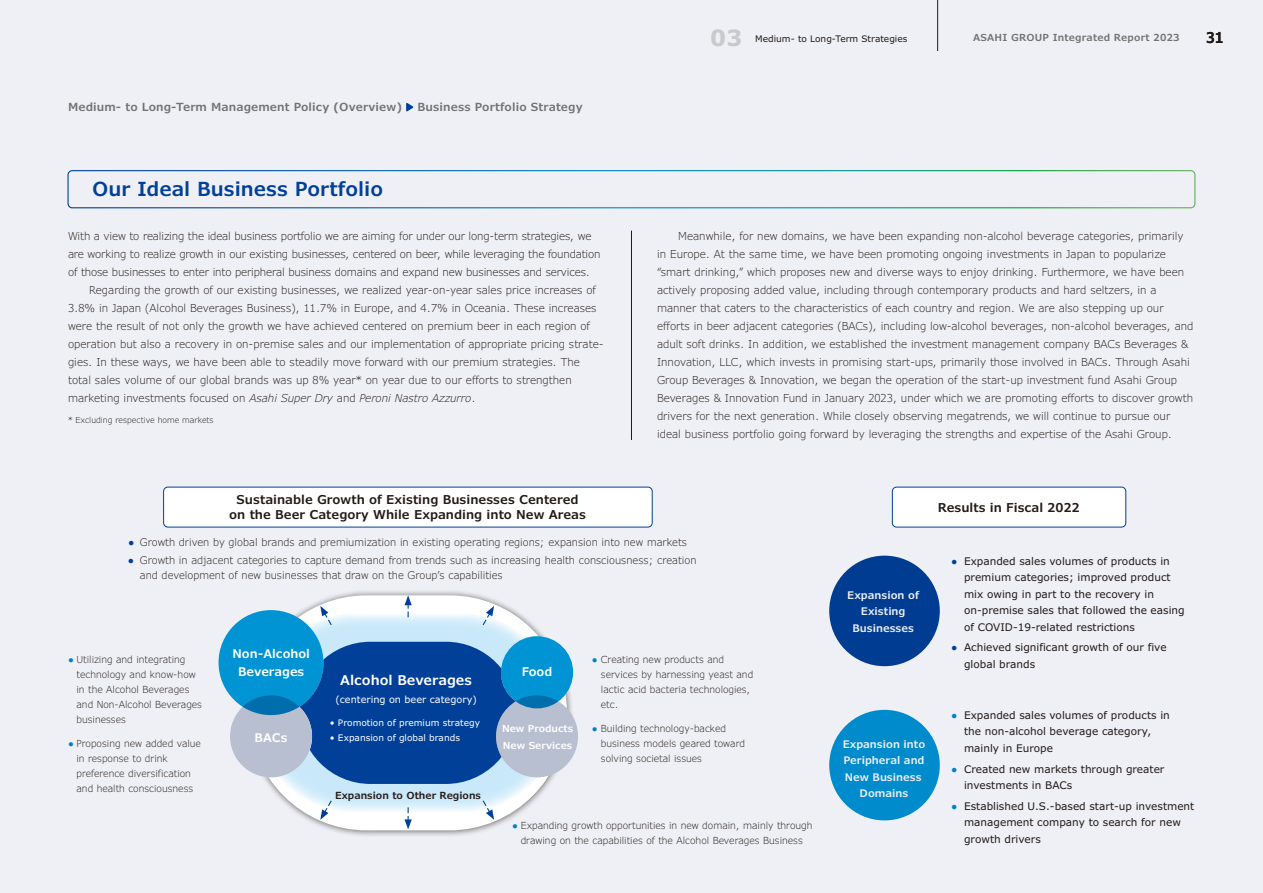
<style>
.page{position:relative;width:1263px;height:893px;background:#eef0f5}
.page>*{position:absolute;margin:0;border:0;box-sizing:border-box;transform-origin:0 0}
.t1{font:700 22.5px "Verdana Pro";color:#c9cacb}
.t2{font:600 19.5px "Verdana Pro";color:#004098}
.t3{font:600 condensed 15px "Verdana Pro";color:#231916}
.t4{font:600 13.5px "Verdana Pro";color:#fff}
.t5{font:600 12.3px/15px "Verdana Pro";color:#231916;text-align:center}
.t6{font:600 12px/18px "Verdana Pro";color:#fff;text-align:center}
.t7{font:600 11.25px "Verdana Pro";letter-spacing:.01em;color:#727272}
.t8{font:300 10.95px/18px "Verdana Pro";color:#231916}
.t9{font:10.5px/16.5px "Verdana Pro";color:#231916}
.t10{font:300 10.5px/15px "Verdana Pro";color:#231916}
.t11{font:600 10.5px/16.5px "Verdana Pro";color:#fff;text-align:center}
.t12{font:600 9.9px "Verdana Pro";color:#231916}
.t13{font:300 9.75px/15px "Verdana Pro";color:#231916}
.t14{font:600 9.75px "Verdana Pro";letter-spacing:.02em;color:#727272}
.t15{font:9.75px "Verdana Pro";color:#fff}
.t16{font:600 9.75px/16.5px "Verdana Pro";color:#fff}
.t17{font:9px "Verdana Pro";color:#fff}
.t18{font:9px "Verdana Pro";color:#231916}
.t19{font:300 8.25px "Verdana Pro";color:#231916}
.s1{font-style:italic}
.s2{color:#004098}
.s3{font-weight:400;color:#0081cc}
.s4{color:#0081cc}
</style>
<div class="page">
<hr style="left:937px;top:0;width:1px;height:51px;background:#231916">
<div style="left:243px;top:589px;width:331px;height:248px;background:#231916;opacity:.6"></div>
<div style="left:249px;top:595px;width:318px;height:235px;border:79px solid #fff;border-radius:78px"></div>
<div style="left:255px;top:613px;width:306px;height:199px;border:46px solid #c9e9fa;border-radius:76px"></div>
<div style="left:299px;top:642px;width:218px;height:142px;background:#004098;border-radius:71px"></div>
<svg style="left:404px;top:595px;width:8px;height:22px"></svg>
<svg style="left:404px;top:807px;width:8px;height:22px"></svg>
<svg style="left:320px;top:606px;width:13px;height:20px"></svg>
<svg style="left:482px;top:606px;width:12px;height:20px"></svg>
<svg style="left:320px;top:799px;width:13px;height:21px"></svg>
<svg style="left:482px;top:799px;width:12px;height:21px"></svg>
<div style="left:230px;top:695px;width:82px;height:82px;background:#b8bfd0;border-radius:50%"></div>
<div style="left:219px;top:610px;width:104px;height:105px;background:#0094d5;border-radius:50%"></div>
<svg style="left:496px;top:636px;width:82px;height:141px"></svg>
<div style="left:501px;top:636px;width:72px;height:72px;background:#0094d5;border-radius:50%"></div>
<div style="left:496px;top:695px;width:82px;height:82px;background:#b8bfd0;border-radius:50%"></div>
<hr style="left:631px;top:231px;width:1px;height:209px;background:#231916">
<div style="left:829px;top:556px;width:111px;height:110px;background:#004098;border-radius:50%"></div>
<div style="left:829px;top:710px;width:111px;height:110px;background:#008bcc;border-radius:50%"></div>
<div style="left:164px;top:487px;width:488px;height:40px;background:#fff;border-radius:4px"></div>
<div style="left:163px;top:487px;width:489px;height:40px;border:1px solid #004098;border-radius:4px"></div>
<div style="left:892px;top:487px;width:234px;height:40px;background:#fff;border-radius:4px"></div>
<div style="left:892px;top:487px;width:234px;height:40px;border:1px solid #004098;border-radius:4px"></div>
<div style="left:67px;top:170px;width:1128px;height:38px;border:1px solid #fff;border-radius:4px"></div>
<svg style="left:406px;top:103px;width:7px;height:9px"></svg>
<p class="t7" style="left:68px;top:99px;width:335px">Medium- to Long-Term Management Policy (Overview)</p>
<p class="t7" style="left:417px;top:99px;width:167px">Business Portfolio Strategy</p>
<h2 class="t2" style="left:92px;top:177px;width:292px">Our Ideal Business Portfolio</h2>
<p class="t8" style="left:68px;top:227px;width:525px">With a view to realizing the ideal business portfolio we are aiming for under our long-term strategies, we</p>
<p class="t8" style="left:68px;top:245px;width:534px">are working to realize growth in our existing businesses, centered on beer, while leveraging the foundation</p>
<p class="t8" style="left:68px;top:263px;width:523px">of those businesses to enter into peripheral business domains and expand new businesses and services.</p>
<p class="t8" style="left:89px;top:281px;width:508px">Regarding the growth of our existing businesses, we realized year-on-year sales price increases of</p>
<p class="t8" style="left:68px;top:299px;width:530px">3.8% in Japan (Alcohol Beverages Business), 11.7% in Europe, and 4.7% in Oceania. These increases</p>
<p class="t8" style="left:68px;top:317px;width:524px">were the result of not only the growth we have achieved centered on premium beer in each region of</p>
<p class="t8" style="left:68px;top:335px;width:537px">operation but also a recovery in on-premise sales and our implementation of appropriate pricing strate-</p>
<p class="t8" style="left:68px;top:353px;width:513px">gies. In these ways, we have been able to steadily move forward with our premium strategies. The</p>
<p class="t8" style="left:68px;top:371px;width:505px">total sales volume of our global brands was up 8% year* on year due to our efforts to strengthen</p>
<p class="t8" style="left:68px;top:389px;width:409px">marketing investments focused on <span class="s1">Asahi Super Dry</span> and <span class="s1">Peroni Nastro Azzurro</span>.</p>
<p class="t19" style="left:68px;top:414px;width:147px">* Excluding respective home markets</p>
<h1 class="t1" style="left:710px;top:23px;width:34px">03</h1>
<p class="t18" style="left:755px;top:33px;width:154px">Medium- to Long-Term Strategies</p>
<p class="t14" style="left:973px;top:31px;width:208px">ASAHI GROUP Integrated Report 2023</p>
<h3 class="t3" style="left:1206px;top:27px;width:18px">31</h3>
<p class="t8" style="left:657px;top:227px;width:538px;text-indent:21px">Meanwhile, for new domains, we have been expanding non-alcohol beverage categories, primarily in Europe. At the same time, we have been promoting ongoing investments in Japan to popularize “smart drinking,” which proposes new and diverse ways to enjoy drinking. Furthermore, we have been actively proposing added value, including through contemporary products and hard seltzers, in a manner that caters to the characteristics of each country and region. We are also stepping up our efforts in beer adjacent categories (BACs), including low-alcohol beverages, non-alcohol beverages, and adult soft drinks. In addition, we established the investment management company BACs Beverages &amp; Innovation, LLC, which invests in promising start-ups, primarily those involved in BACs. Through Asahi Group Beverages &amp; Innovation, we began the operation of the start-up investment fund Asahi Group Beverages &amp; Innovation Fund in January 2023, under which we are promoting efforts to discover growth drivers for the next generation. While closely observing megatrends, we will continue to pursue our ideal business portfolio going forward by leveraging the strengths and expertise of the Asahi Group.</p>
<p class="t5" style="left:229px;top:492px;width:358px">Sustainable Growth of Existing Businesses Centered on the Beer Category While Expanding into New Areas</p>
<p class="t5" style="left:938px;top:500px;width:143px">Results in Fiscal 2022</p>
<p class="t10" style="left:128px;top:535px;width:560px"><span class="s2">●</span> Growth driven by global brands and premiumization in existing operating regions; expansion into new markets</p>
<p class="t10" style="left:140px;top:552px;width:558px;text-indent:-12px"><span class="s2">●</span> Growth in adjacent categories to capture demand from trends such as increasing health consciousness; creation and development of new businesses that draw on the Group’s capabilities</p>
<p class="t13" style="left:77px;top:652px;width:127px;text-indent:-9px"><span class="s3">●</span> Utilizing and integrating technology and know-how in the Alcohol Beverages and Non-Alcohol Beverages businesses</p>
<p class="t13" style="left:77px;top:736px;width:126px;text-indent:-9px"><span class="s3">●</span> Proposing new added value in response to drink preference diversification and health consciousness</p>
<p class="t6" style="left:232px;top:645px;width:79px">Non-Alcohol<br>Beverages</p>
<p class="t6" style="left:255px;top:729px;width:34px">BACs</p>
<p class="t4" style="left:340px;top:672px;width:133px">Alcohol Beverages</p>
<p class="t15" style="left:335px;top:694px;width:143px">(centering on beer category)</p>
<p class="t17" style="left:330px;top:717px;width:152px">• Promotion of premium strategy</p>
<p class="t17" style="left:330px;top:732px;width:132px">• Expansion of global brands</p>
<p class="t12" style="left:335px;top:789px;width:147px">Expansion to Other Regions</p>
<p class="t6" style="left:522px;top:663px;width:32px">Food</p>
<p class="t16" style="left:502px;top:721px;width:73px">New Products<br>New Services</p>
<p class="t13" style="left:601px;top:652px;width:154px;text-indent:-9px"><span class="s3">●</span> Creating new products and services by harnessing yeast and lactic acid bacteria technologies, etc.</p>
<p class="t13" style="left:601px;top:721px;width:146px;text-indent:-9px"><span class="s3">●</span> Building technology-backed business models geared toward solving societal issues</p>
<p class="t13" style="left:512px;top:818px;width:302px;text-align:center"><span class="s3">●</span> Expanding growth opportunities in new domain, mainly through drawing on the capabilities of the Alcohol Beverages Business</p>
<p class="t11" style="left:847px;top:587px;width:73px">Expansion of<br>Existing<br>Businesses</p>
<p class="t11" style="left:843px;top:736px;width:84px">Expansion into<br>Peripheral and<br>New Business<br>Domains</p>
<p class="t9" style="left:964px;top:553px;width:222px;text-indent:-13px"><span class="s2">●</span> Expanded sales volumes of products in premium categories; improved product mix owing in part to the recovery in on-premise sales that followed the easing of COVID-19-related restrictions</p>
<p class="t9" style="left:964px;top:639px;width:204px;text-indent:-13px"><span class="s2">●</span> Achieved significant growth of our five global brands</p>
<p class="t9" style="left:964px;top:707px;width:207px;text-indent:-13px"><span class="s4">●</span> Expanded sales volumes of products in the non-alcohol beverage category, mainly in Europe</p>
<p class="t9" style="left:964px;top:761px;width:202px;text-indent:-13px"><span class="s4">●</span> Created new markets through greater investments in BACs</p>
<p class="t9" style="left:964px;top:798px;width:232px;text-indent:-13px"><span class="s4">●</span> Established U.S.-based start-up investment management company to search for new growth drivers</p>
</div>
